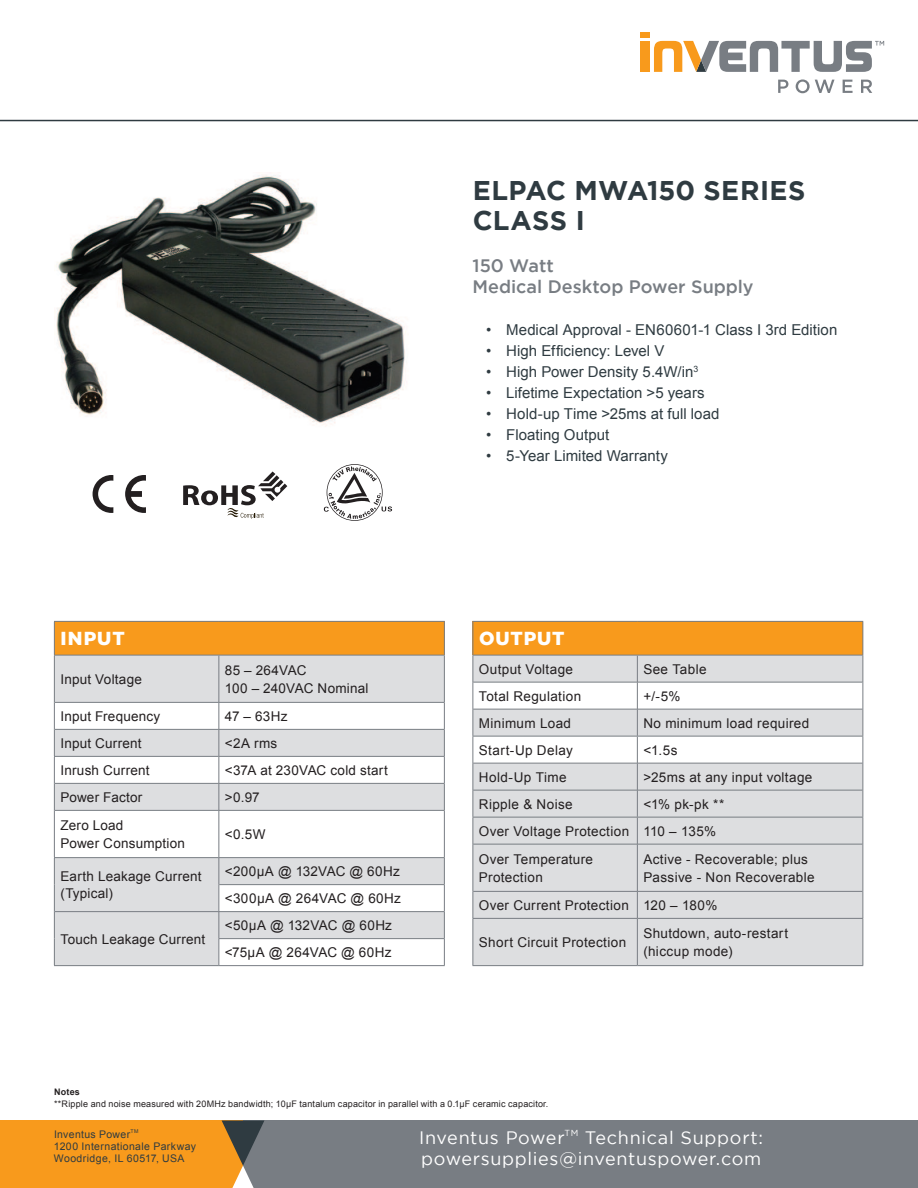
<style>
.page{position:relative;width:918px;height:1188px;background:#fff}
.page>*{position:absolute;margin:0;border:0;box-sizing:border-box;transform-origin:0 0}
.t1{font:700 27px/30px "Gotham";letter-spacing:.01em;color:#2f3b41}
.t2{font:900 18.75px "Gotham";letter-spacing:.05em;color:#fff}
.t3{font:18px/21.6px "Gotham";letter-spacing:.035em;color:#fff}
.t4{font:500 18px/21px "Gotham";color:#787d83}
.t5{font:15px "Arial";letter-spacing:.005em;color:#2f3b41}
.t6{font:13.5px/18px "Arial";letter-spacing:.025em;color:#231f20}
.t7{font:10.5px/12px "Arial";letter-spacing:.035em;color:#2f3b41}
.t8{font:9px "Arial";letter-spacing:.02em;color:#231f20}
.t9{font:700 9px "Arial";letter-spacing:.025em;color:#231f20}
</style>
<div class="page">
<div style="left:0;top:1121px;width:299px;height:67px;background:#f89a1c"></div>
<div style="left:243px;top:1121px;width:675px;height:67px;background:#787d83"></div>
<svg style="left:222px;top:1121px;width:42px;height:67px"></svg>
<hr style="left:0;top:120px;width:918px;height:1px;background:#2f3b41">
<div style="left:641px;top:41px;width:9px;height:31px;background:#f89a1c"></div>
<div style="left:641px;top:33px;width:9px;height:5px;background:#f89a1c"></div>
<svg style="left:778px;top:80px;width:10px;height:13px"></svg>
<svg style="left:843px;top:80px;width:10px;height:13px"></svg>
<svg style="left:861px;top:80px;width:11px;height:13px"></svg>
<svg style="left:796px;top:79px;width:39px;height:14px"></svg>
<svg style="left:654px;top:41px;width:230px;height:31px"></svg>
<div style="left:54px;top:621px;width:390px;height:34px;background:#f89a1c"></div>
<div style="left:55px;top:656px;width:389px;height:46px;background:#dddee0"></div>
<svg style="left:55px;top:703px;width:389px;height:262px"></svg>
<hr style="left:54px;top:621px;width:165px;height:1px;background:#787d83">
<hr style="left:54px;top:622px;width:1px;height:33px;background:#787d83">
<hr style="left:219px;top:621px;width:226px;height:1px;background:#787d83">
<hr style="left:444px;top:622px;width:1px;height:33px;background:#787d83">
<hr style="left:54px;top:655px;width:165px;height:1px;background:#787d83">
<hr style="left:54px;top:655px;width:1px;height:47px;background:#787d83">
<hr style="left:219px;top:655px;width:226px;height:1px;background:#787d83">
<hr style="left:218px;top:655px;width:1px;height:47px;background:#787d83">
<hr style="left:444px;top:655px;width:1px;height:47px;background:#787d83">
<hr style="left:54px;top:756px;width:165px;height:1px;background:#787d83">
<hr style="left:219px;top:756px;width:226px;height:1px;background:#787d83">
<svg style="left:54px;top:702px;width:1px;height:108px"></svg>
<svg style="left:218px;top:703px;width:1px;height:107px"></svg>
<svg style="left:444px;top:702px;width:1px;height:108px"></svg>
<hr style="left:54px;top:810px;width:1px;height:47px;background:#787d83">
<hr style="left:218px;top:811px;width:1px;height:46px;background:#787d83">
<hr style="left:444px;top:810px;width:1px;height:47px;background:#787d83">
<hr style="left:54px;top:857px;width:165px;height:1px;background:#787d83">
<hr style="left:219px;top:857px;width:226px;height:1px;background:#787d83">
<svg style="left:54px;top:858px;width:1px;height:107px"></svg>
<hr style="left:218px;top:938px;width:227px;height:1px;background:#787d83">
<svg style="left:218px;top:858px;width:1px;height:107px"></svg>
<svg style="left:444px;top:858px;width:1px;height:107px"></svg>
<hr style="left:54px;top:965px;width:165px;height:1px;background:#787d83">
<hr style="left:219px;top:965px;width:226px;height:1px;background:#787d83">
<hr style="left:55px;top:702px;width:164px;height:1px;background:#787d83">
<hr style="left:219px;top:702px;width:225px;height:1px;background:#787d83">
<hr style="left:55px;top:729px;width:164px;height:1px;background:#787d83">
<hr style="left:219px;top:729px;width:225px;height:1px;background:#787d83">
<hr style="left:55px;top:783px;width:164px;height:1px;background:#787d83">
<hr style="left:219px;top:783px;width:225px;height:1px;background:#787d83">
<hr style="left:55px;top:810px;width:164px;height:1px;background:#787d83">
<hr style="left:219px;top:810px;width:225px;height:1px;background:#787d83">
<hr style="left:219px;top:884px;width:225px;height:1px;background:#787d83">
<hr style="left:55px;top:911px;width:164px;height:1px;background:#787d83">
<hr style="left:219px;top:911px;width:225px;height:1px;background:#787d83">
<div style="left:473px;top:621px;width:390px;height:34px;background:#f89a1c"></div>
<div style="left:474px;top:845px;width:389px;height:120px;background:#dddee0"></div>
<hr style="left:473px;top:621px;width:164px;height:1px;background:#787d83">
<hr style="left:473px;top:622px;width:1px;height:33px;background:#787d83">
<hr style="left:637px;top:621px;width:226px;height:1px;background:#787d83">
<hr style="left:863px;top:622px;width:1px;height:33px;background:#787d83">
<svg style="left:473px;top:655px;width:391px;height:189px"></svg>
<hr style="left:473px;top:844px;width:1px;height:47px;background:#787d83">
<hr style="left:637px;top:844px;width:1px;height:47px;background:#787d83">
<hr style="left:863px;top:844px;width:1px;height:47px;background:#787d83">
<svg style="left:473px;top:892px;width:1px;height:26px"></svg>
<svg style="left:637px;top:892px;width:1px;height:26px"></svg>
<svg style="left:863px;top:891px;width:1px;height:27px"></svg>
<hr style="left:473px;top:918px;width:164px;height:1px;background:#787d83">
<hr style="left:473px;top:919px;width:1px;height:46px;background:#787d83">
<hr style="left:637px;top:918px;width:226px;height:1px;background:#787d83">
<hr style="left:637px;top:919px;width:1px;height:46px;background:#787d83">
<hr style="left:863px;top:919px;width:1px;height:46px;background:#787d83">
<hr style="left:473px;top:965px;width:164px;height:1px;background:#787d83">
<hr style="left:637px;top:965px;width:226px;height:1px;background:#787d83">
<hr style="left:473px;top:682px;width:164px;height:1px;background:#787d83">
<hr style="left:637px;top:682px;width:226px;height:1px;background:#787d83">
<hr style="left:473px;top:709px;width:164px;height:1px;background:#787d83">
<hr style="left:637px;top:709px;width:226px;height:1px;background:#787d83">
<hr style="left:473px;top:763px;width:164px;height:1px;background:#787d83">
<hr style="left:637px;top:763px;width:226px;height:1px;background:#787d83">
<hr style="left:473px;top:790px;width:164px;height:1px;background:#787d83">
<hr style="left:637px;top:790px;width:226px;height:1px;background:#787d83">
<hr style="left:473px;top:844px;width:164px;height:1px;background:#787d83">
<hr style="left:637px;top:844px;width:226px;height:1px;background:#787d83">
<hr style="left:473px;top:891px;width:164px;height:1px;background:#787d83">
<hr style="left:637px;top:891px;width:226px;height:1px;background:#787d83">
<svg style="left:93px;top:475px;width:20px;height:38px"></svg>
<svg style="left:125px;top:475px;width:21px;height:38px"></svg>
<svg style="left:183px;top:472px;width:104px;height:47px"></svg>
<svg style="left:324px;top:464px;width:68px;height:57px"></svg>
<img style="left:56px;top:174px;width:350px;height:253px">
<h2 class="t2" style="left:61px;top:628px;width:66px">INPUT</h2>
<p class="t6" style="left:60px;top:670px;width:83px">Input Voltage</p>
<p class="t6" style="left:225px;top:661px;width:145px">85 – 264VAC<br>100 – 240VAC Nominal</p>
<p class="t6" style="left:60px;top:708px;width:101px">Input Frequency</p>
<p class="t6" style="left:225px;top:708px;width:64px">47 – 63Hz</p>
<p class="t6" style="left:60px;top:735px;width:83px">Input Current</p>
<p class="t6" style="left:225px;top:735px;width:54px">&lt;2A rms</p>
<p class="t6" style="left:60px;top:762px;width:91px">Inrush Current</p>
<p class="t6" style="left:225px;top:761px;width:165px">&lt;37A at 230VAC cold start</p>
<p class="t6" style="left:60px;top:789px;width:83px">Power Factor</p>
<p class="t6" style="left:225px;top:789px;width:36px">&gt;0.97</p>
<p class="t6" style="left:60px;top:817px;width:126px">Zero Load<br>Power Consumption</p>
<p class="t6" style="left:225px;top:826px;width:42px">&lt;0.5W</p>
<p class="t6" style="left:60px;top:870px;width:143px;line-height:16.2px">Earth Leakage Current (Typical)</p>
<p class="t6" style="left:225px;top:858px;width:178px;line-height:27px">&lt;200μA @ 132VAC @ 60Hz &lt;300μA @ 264VAC @ 60Hz</p>
<p class="t6" style="left:60px;top:931px;width:146px">Touch Leakage Current</p>
<p class="t6" style="left:225px;top:912px;width:169px;line-height:27px">&lt;50μA @ 132VAC @ 60Hz &lt;75μA @ 264VAC @ 60Hz</p>
<h1 class="t1" style="left:473px;top:175px;width:334px">ELPAC MWA150 SERIES<br>CLASS I</h1>
<h3 class="t4" style="left:472px;top:256px;width:283px">150 Watt<br>Medical Desktop Power Supply</h3>
<p class="t5" style="left:486px;top:320px;width:353px">• Medical Approval - EN60601-1 Class I 3rd Edition</p>
<p class="t5" style="left:486px;top:341px;width:180px">• High Efficiency: Level V</p>
<p class="t5" style="left:486px;top:362px;width:214px">• High Power Density 5.4W/in<sup>3</sup></p>
<p class="t5" style="left:486px;top:383px;width:220px">• Lifetime Expectation &gt;5 years</p>
<p class="t5" style="left:486px;top:404px;width:235px">• Hold-up Time &gt;25ms at full load</p>
<p class="t5" style="left:486px;top:425px;width:125px">• Floating Output</p>
<p class="t5" style="left:486px;top:446px;width:183px">• 5-Year Limited Warranty</p>
<h2 class="t2" style="left:479px;top:628px;width:87px">OUTPUT</h2>
<p class="t6" style="left:479px;top:660px;width:96px">Output Voltage</p>
<p class="t6" style="left:643px;top:661px;width:65px">See Table</p>
<p class="t6" style="left:479px;top:688px;width:104px">Total Regulation</p>
<p class="t6" style="left:643px;top:688px;width:39px">+/-5%</p>
<p class="t6" style="left:479px;top:715px;width:94px">Minimum Load</p>
<p class="t6" style="left:643px;top:715px;width:167px">No minimum load required</p>
<p class="t6" style="left:479px;top:742px;width:95px">Start-Up Delay</p>
<p class="t6" style="left:643px;top:742px;width:36px">&lt;1.5s</p>
<p class="t6" style="left:479px;top:769px;width:89px">Hold-Up Time</p>
<p class="t6" style="left:643px;top:769px;width:171px">&gt;25ms at any input voltage</p>
<p class="t6" style="left:479px;top:796px;width:95px">Ripple &amp; Noise</p>
<p class="t6" style="left:479px;top:791px;width:247px;line-height:27.6px;text-indent:164px">&lt;1% pk-pk **<br>Over Voltage Protection 110 – 135%<br>Over Temperature</p>
<p class="t6" style="left:479px;top:869px;width:66px">Protection</p>
<p class="t6" style="left:643px;top:851px;width:173px">Active - Recoverable; plus<br>Passive - Non Recoverable</p>
<p class="t6" style="left:479px;top:897px;width:240px">Over Current Protection 120 – 180%</p>
<p class="t6" style="left:479px;top:934px;width:149px">Short Circuit Protection</p>
<p class="t6" style="left:643px;top:925px;width:146px">Shutdown, auto-restart (hiccup mode)</p>
<p class="t9" style="left:54px;top:1087px;width:27px">Notes</p>
<p class="t8" style="left:54px;top:1098px;width:496px">**Ripple and noise measured with 20MHz bandwidth; 10μF tantalum capacitor in parallel with a 0.1μF ceramic capacitor.</p>
<p class="t7" style="left:54px;top:1129px;width:143px">Inventus Power<sup>TM<br></sup>1200 Internationale Parkway<br>Woodridge, IL 60517, USA</p>
<h3 class="t3" style="left:419px;top:1128px;width:345px">Inventus Power<sup>TM</sup> Technical Support: powersupplies@inventuspower.com</h3>
</div>
